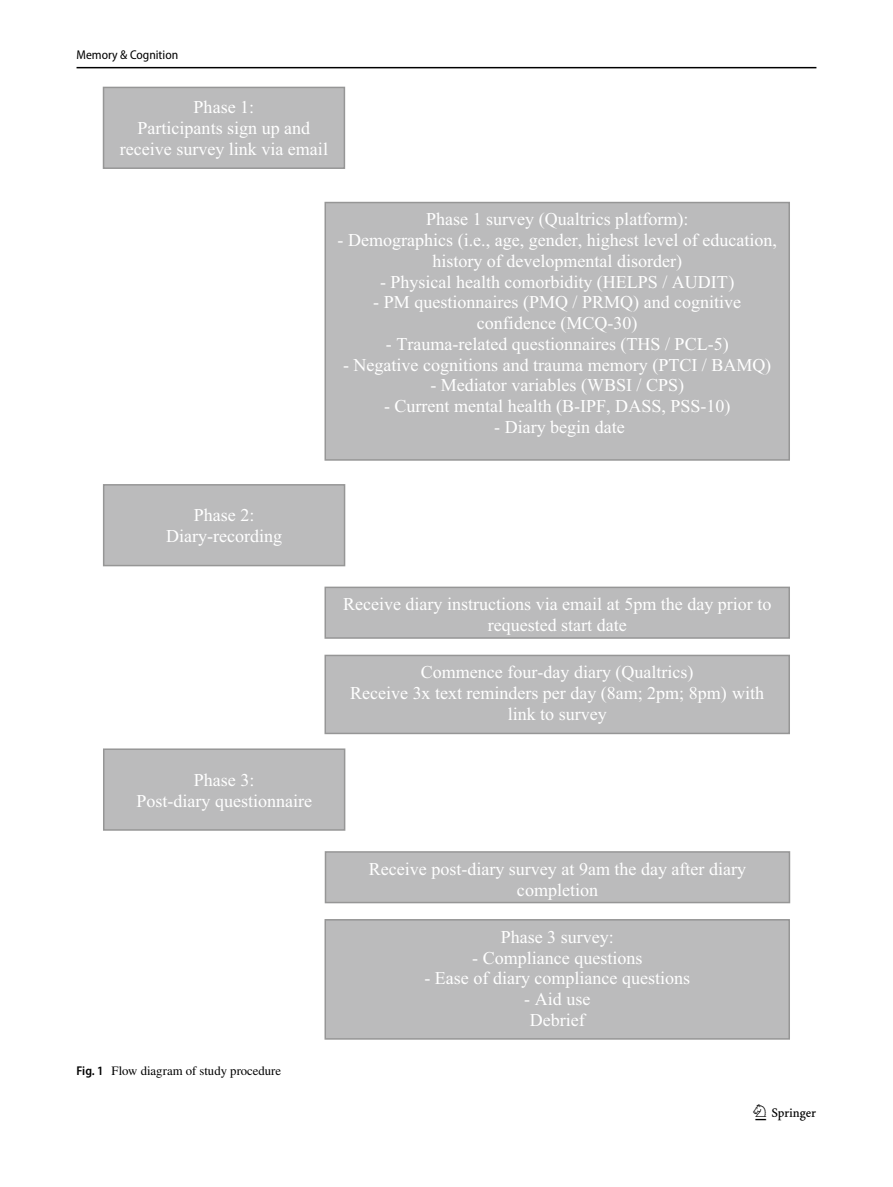
<style>
.page{position:relative;width:893px;height:1187px;background:#fff}
.page>*{position:absolute;margin:0;border:0;box-sizing:border-box;transform-origin:0 0}
.t1{font:22.5px "Springnew Regular 3";color:#000}
.t2{font:18px/20.7px "Times New Roman";color:#fff;text-align:center}
.t3{font:12.75px "STIX";color:#000}
.t4{font:semi-condensed 12.75px "Myriad Pro";color:#000}
.s1{font-family:"Myriad Pro";font-weight:600;font-stretch:semi-condensed}
</style>
<div class="page">
<hr style="left:77px;top:67px;width:739px;height:1px;background:#000">
<div style="left:104px;top:87px;width:240px;height:81px;background:#bbbbbc"></div>
<div style="left:103px;top:87px;width:242px;height:82px;border:2px solid #969696"></div>
<div style="left:325px;top:202px;width:464px;height:258px;background:#bbbbbc"></div>
<div style="left:324px;top:202px;width:466px;height:258px;border:2px solid #969696"></div>
<div style="left:104px;top:485px;width:241px;height:80px;background:#bbbbbc"></div>
<div style="left:103px;top:484px;width:242px;height:82px;border:2px solid #969696"></div>
<div style="left:325px;top:587px;width:464px;height:51px;background:#bbbbbc"></div>
<div style="left:324px;top:586px;width:466px;height:52px;border:2px solid #969696"></div>
<div style="left:325px;top:655px;width:464px;height:78px;background:#bbbbbc"></div>
<div style="left:324px;top:654px;width:466px;height:80px;border:2px solid #969696"></div>
<div style="left:104px;top:749px;width:241px;height:80px;background:#bbbbbc"></div>
<div style="left:103px;top:748px;width:242px;height:82px;border:2px solid #969696"></div>
<div style="left:325px;top:851px;width:464px;height:51px;background:#bbbbbc"></div>
<div style="left:325px;top:851px;width:465px;height:52px;border:2px solid #969696"></div>
<div style="left:325px;top:919px;width:464px;height:119px;background:#bbbbbc"></div>
<div style="left:324px;top:919px;width:466px;height:120px;border:2px solid #969696"></div>
<p class="t4" style="left:77px;top:48px;width:103px">Memory &amp; Cognition</p>
<p class="t2" style="left:120px;top:99px;width:210px">Phase 1:<br>Participants sign up and receive survey link via email</p>
<p class="t2" style="left:426px;top:211px;width:264px">Phase 1 survey (Qualtrics platform):</p>
<p class="t2" style="left:338px;top:231px;width:441px">- Demographics (i.e., age, gender, highest level of education, history of developmental disorder)</p>
<p class="t2" style="left:380px;top:273px;width:356px">- Physical health comorbidity (HELPS / AUDIT)</p>
<p class="t2" style="left:373px;top:294px;width:369px">- PM questionnaires (PMQ / PRMQ) and cognitive confidence (MCQ-30)</p>
<p class="t2" style="left:386px;top:335px;width:344px">- Trauma-related questionnaires (THS / PCL-5)</p>
<p class="t2" style="left:343px;top:356px;width:430px">- Negative cognitions and trauma memory (PTCI / BAMQ)</p>
<p class="t2" style="left:430px;top:376px;width:255px">- Mediator variables (WBSI / CPS)</p>
<p class="t2" style="left:384px;top:397px;width:348px">- Current mental health (B-IPF, DASS, PSS-10)</p>
<p class="t2" style="left:494px;top:418px;width:132px">- Diary begin date</p>
<p class="t2" style="left:166px;top:506px;width:118px">Phase 2:<br>Diary-recording</p>
<p class="t2" style="left:136px;top:770px;width:177px">Phase 3:<br>Post-diary questionnaire</p>
<p class="t3" style="left:77px;top:1061px;width:206px"><span class="s1">Fig. 1</span> Flow diagram of study procedure</p>
<p class="t2" style="left:343px;top:595px;width:430px">Receive diary instructions via email at 5pm the day prior to requested start date</p>
<p class="t2" style="left:350px;top:663px;width:415px">Commence four-day diary (Qualtrics)<br>Receive 3x text reminders per day (8am; 2pm; 8pm) with link to survey</p>
<p class="t2" style="left:369px;top:860px;width:379px">Receive post-diary survey at 9am the day after diary completion</p>
<p class="t2" style="left:501px;top:928px;width:115px">Phase 3 survey:</p>
<p class="t2" style="left:472px;top:948px;width:172px">- Compliance questions</p>
<p class="t2" style="left:424px;top:969px;width:267px">- Ease of diary compliance questions</p>
<p class="t2" style="left:524px;top:990px;width:68px">- Aid use<br>Debrief</p>
<p class="t1" style="left:755px;top:1104px;width:62px">1 3</p>
</div>
